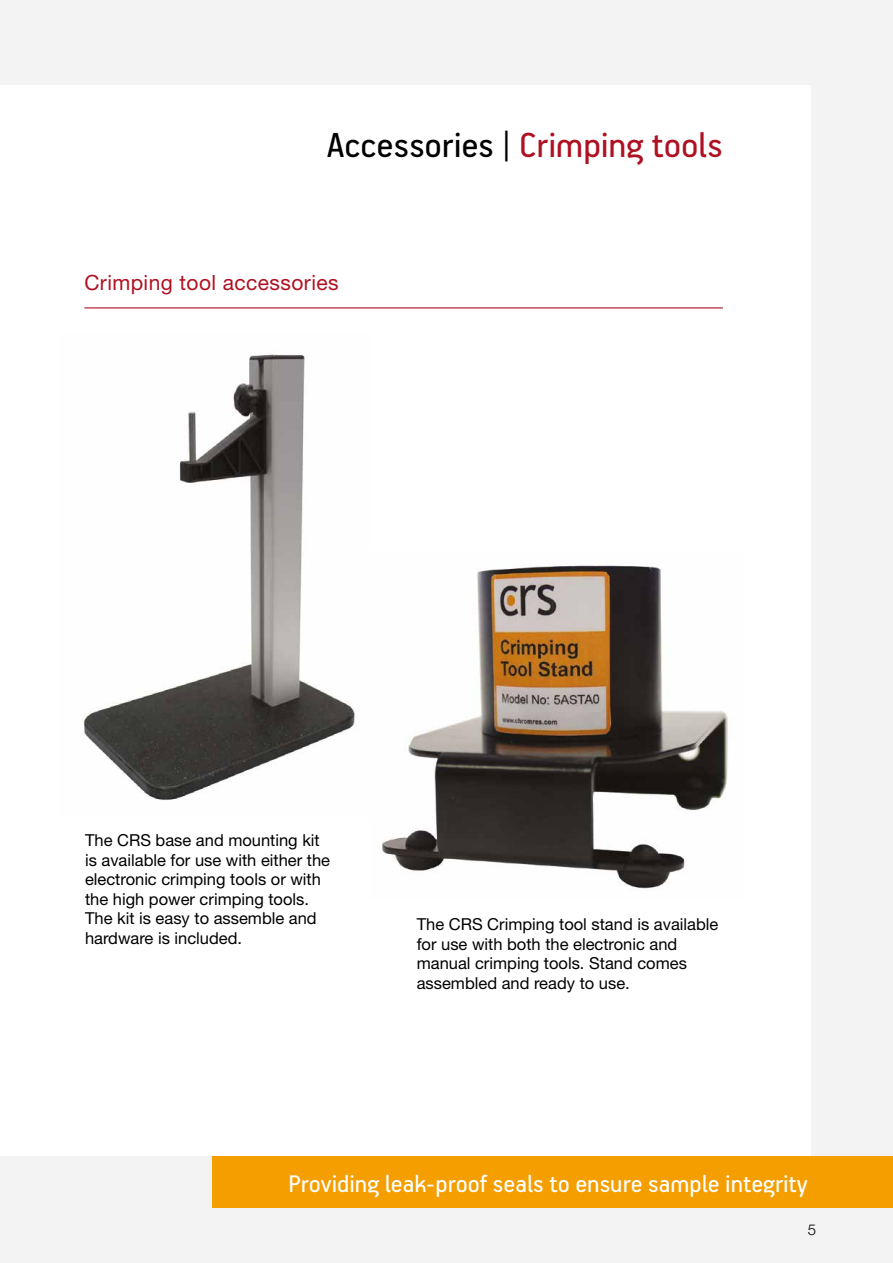
<style>
.page{position:relative;width:893px;height:1263px;background:#f3f3f4}
.page>*{position:absolute;margin:0;border:0;box-sizing:border-box;transform-origin:0 0}
.Product_family_black{font:39px "PF Handbook Pro";color:#ae1122}
.Colorblock_Footer_Se{font:27px "PF Handbook Pro";color:#fff}
.Section_Heading_with{font:21px "Helvetica Neue LT Std";letter-spacing:.02em;color:#ae1122}
.Text{font:16.5px/19.5px "Helvetica Neue LT Std";color:#000}
.t1{font:300 15px "Helvetica Neue LT Std";color:#000}
.s1{color:#000}
</style>
<div class="page">
<div style="left:0;top:85px;width:810px;height:1072px;background:#fff"></div>
<hr style="left:84px;top:307px;width:639px;height:1px;background:#ae1122">
<img style="left:82px;top:354px;width:273px;height:446px">
<img style="left:381px;top:564px;width:347px;height:325px">
<div style="left:212px;top:1157px;width:681px;height:51px;background:#f59e00"></div>
<p class="Product_family_black" style="left:327px;top:121px;width:398px"><span class="s1">Accessories |</span> Crimping tools</p>
<p class="Section_Heading_with" style="left:84px;top:270px;width:256px">Crimping tool accessories</p>
<p class="Text" style="left:85px;top:830px;width:247px">The CRS base and mounting kit is available for use with either the electronic crimping tools or with the high power crimping tools.<br>The kit is easy to assemble and hardware is included.</p>
<p class="Text" style="left:417px;top:914px;width:303px">The CRS Crimping tool stand is available for use with both the electronic and manual crimping tools. Stand comes assembled and ready to use.</p>
<p class="Colorblock_Footer_Se" style="left:288px;top:1167px;width:521px">Providing leak-proof seals to ensure sample integrity</p>
<p class="t1" style="left:808px;top:1221px;width:10px">5</p>
</div>
